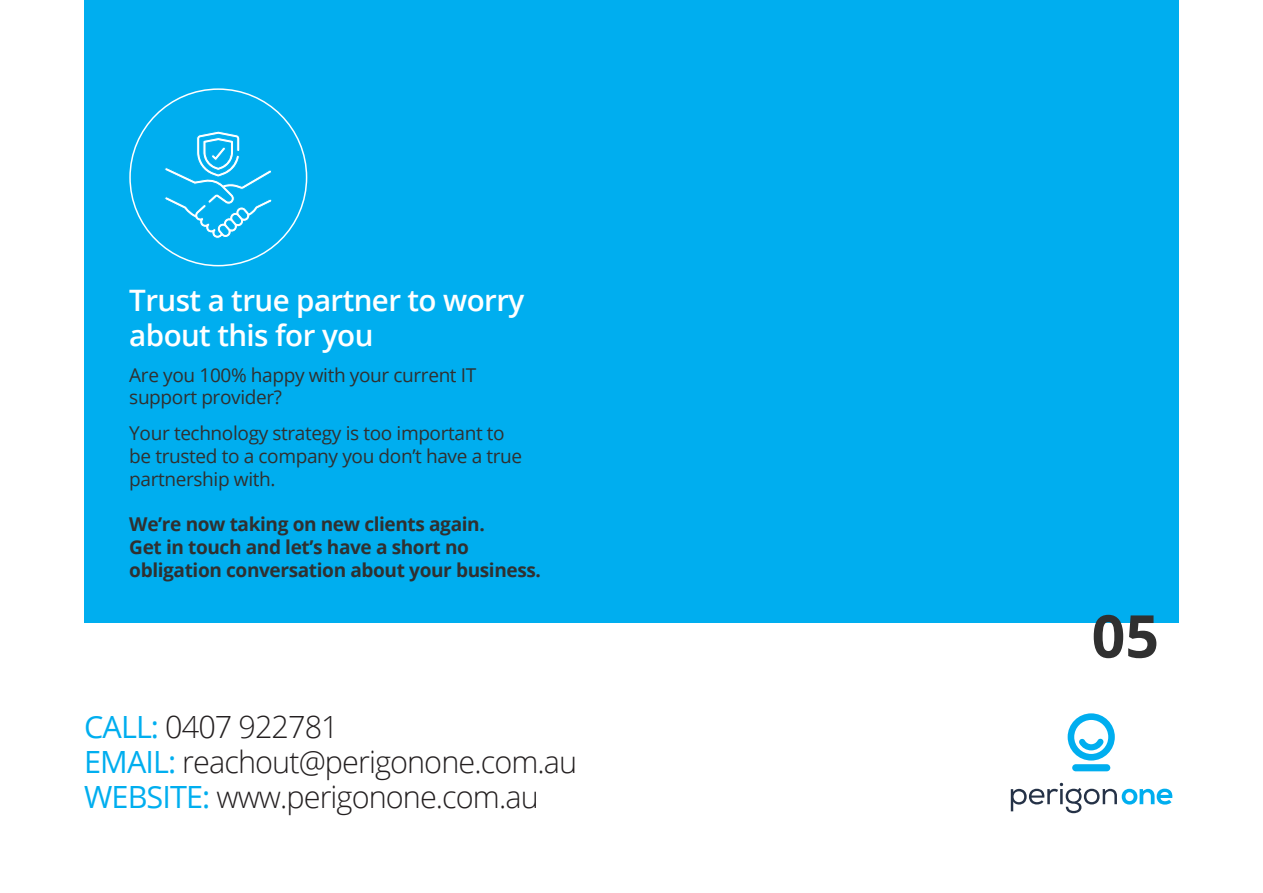
<style>
.page{position:relative;width:1263px;height:893px;background:#fff}
.page>*{position:absolute;margin:0;border:0;box-sizing:border-box;transform-origin:0 0}
.t1{font:700 59.1px "Open Sans";color:#303030}
.t2{font:300 30.6px/35px "Open Sans";letter-spacing:-.03em;color:#231f20}
.t3{font:600 29.55px/35.4px "Open Sans";letter-spacing:-.02em;color:#fff}
.t4{font:19.05px/22.8px "Open Sans";letter-spacing:-.02em;color:#303030}
.t5{font:700 19.05px/22.8px "Open Sans";letter-spacing:-.02em;color:#303030}
.s1{font-weight:400;color:#00aeef}
</style>
<div class="page">
<div style="left:84px;top:0;width:1095px;height:623px;background:#00aeef"></div>
<svg style="left:164px;top:131px;width:108px;height:108px"></svg>
<svg style="left:1011px;top:783px;width:162px;height:30px"></svg>
<svg style="left:1068px;top:713px;width:47px;height:58px"></svg>
<h3 class="t3" style="left:129px;top:282px;width:396px">Trust a true partner to worry about this for you</h3>
<p class="t4" style="left:129px;top:363px;width:349px">Are you 100% happy with your current IT support provider?</p>
<p class="t4" style="left:129px;top:421px;width:394px">Your technology strategy is too important to be trusted to a company you don’t have a true partnership with.</p>
<p class="t5" style="left:129px;top:512px;width:413px">We’re now taking on new clients again.<br>Get in touch and let’s have a short no obligation conversation about your business.</p>
<h2 class="t2" style="left:84px;top:709px;width:494px"><span class="s1">CALL:</span> 0407 922781<br><span class="s1">EMAIL:</span> reachout@perigonone.com.au<br><span class="s1">WEBSITE:</span> www.perigonone.com.au</h2>
<h1 class="t1" style="left:1091px;top:594px;width:69px">05</h1>
</div>
